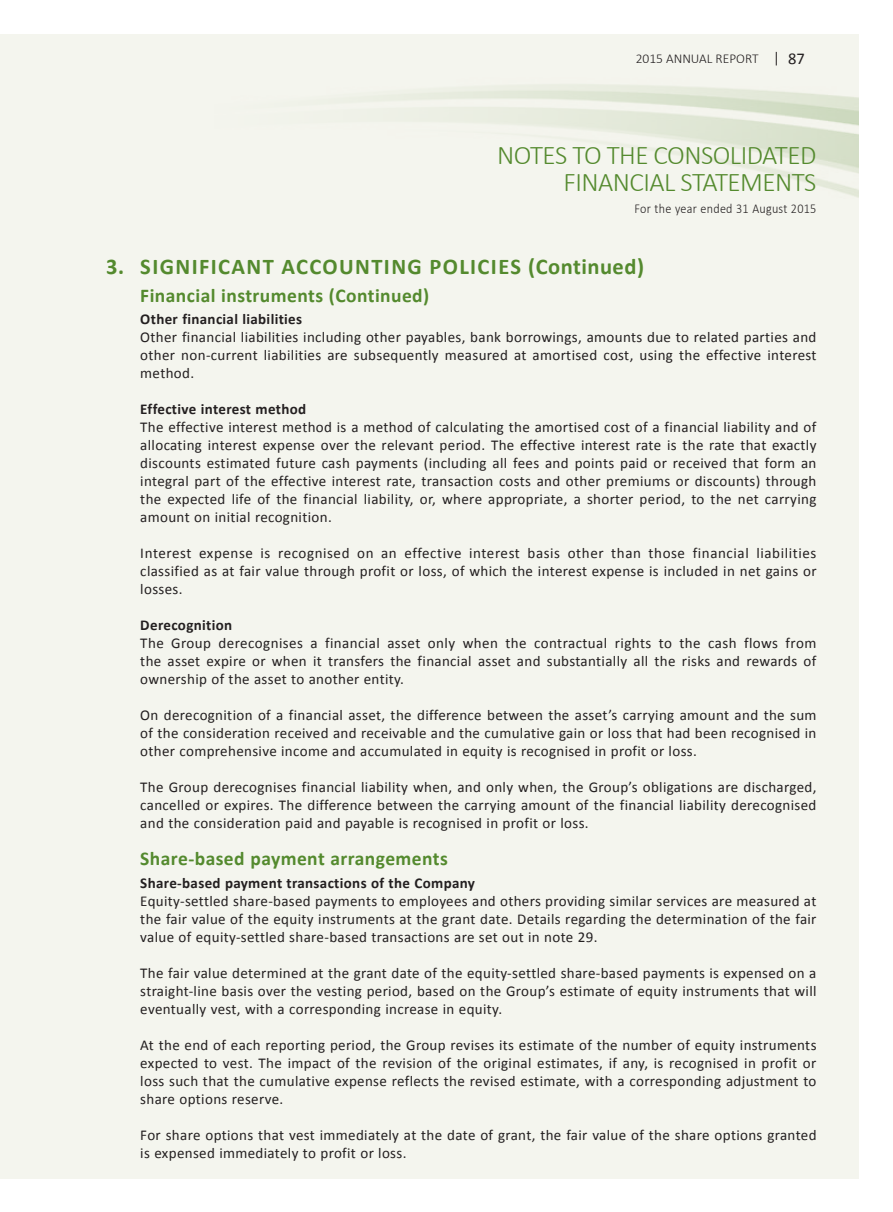
<style>
.page{position:relative;width:893px;height:1212px;background:#fff}
.page>*{position:absolute;margin:0;border:0;box-sizing:border-box;transform-origin:0 0}
.t1{font:300 27px/27px "Calibri";letter-spacing:-.02em;color:#548a2e;text-align:center}
.t2{font:700 22.5px "Calibri";letter-spacing:.06em;color:#548a2e}
.t3{font:700 19.5px "Calibri";letter-spacing:.02em;color:#548a2e}
.t4{font:16.5px "Calibri";color:#231f20}
.t5{font:15px/18px "Calibri";letter-spacing:.02em;color:#231f20;text-align:justify}
.t6{font:700 15px "Calibri";letter-spacing:.02em;color:#231f20}
.t7{font:300 13.5px "Calibri";letter-spacing:.015em;color:#231f20;scale:.9 1}
.t8{font:300 13.5px "Calibri";letter-spacing:.015em;color:#231f20}
</style>
<div class="page">
<svg style="left:776px;top:52px;width:1px;height:13px"></svg>
<p class="t8" style="left:636px;top:50px;width:124px">2015 Annual Report</p>
<p class="t4" style="left:788px;top:49px;width:18px">87</p>
<h1 class="t1" style="left:497px;top:141px;width:15px">NOTE</h1>
<h1 class="t1" style="left:555px;top:141px;width:263px">S TO THE CONSOLIDATE D<br>FINAN CIAL STATE MENTS</h1>
<p class="t7" style="left:634px;top:201px;width:204px">For the year ended 31 August 2015</p>
<h2 class="t2" style="left:106px;top:252px;width:539px">3. SIGNIFICANT ACCOUNTING POLICIES (Continued)</h2>
<h3 class="t3" style="left:140px;top:283px;width:290px">Financial instruments (Continued)</h3>
<p class="t6" style="left:140px;top:309px;width:163px">Other financial liabilities</p>
<p class="t5" style="left:140px;top:327px;width:678px">Other financial liabilities including other payables, bank borrowings, amounts due to related parties and other non-current liabilities are subsequently measured at amortised cost, using the effective interest method.</p>
<p class="t6" style="left:140px;top:399px;width:167px">Effective interest method</p>
<p class="t5" style="left:140px;top:417px;width:678px">The effective interest method is a method of calculating the amortised cost of a financial liability and of allocating interest expense over the relevant period. The effective interest rate is the rate that exactly discounts estimated future cash payments (including all fees and points paid or received that form an integral part of the effective interest rate, transaction costs and other premiums or discounts) through the expected life of the financial liability, or, where appropriate, a shorter period, to the net carrying amount on initial recognition.</p>
<p class="t5" style="left:140px;top:543px;width:678px">I nterest expense is recognised on an effective interest basis other than those financial liabilities classified as at fair value through profit or loss, of which the interest expense is included in net gains or losses.</p>
<p class="t6" style="left:140px;top:615px;width:93px">Derecognition</p>
<p class="t5" style="left:140px;top:633px;width:678px">The Group derecognises a financial asset only when the contractual rights to the cash flows from the asset expire or when it transfers the financial asset and substantially all the risks and rewards of ownership of the asset to another entity.</p>
<p class="t5" style="left:140px;top:705px;width:678px">On derecognition of a financial asset, the difference between the asset’s carrying amount and the sum of the consideration received and receivable and the cumulative gain or loss that had been recognised in other comprehensive income and accumulated in equity is recognised in profit or loss.</p>
<p class="t5" style="left:140px;top:777px;width:678px">The Group derecognises financial liability when, and only when, the Group’s obligations are discharged, cancelled or expires. The difference between the carrying amount of the financial liability derecognised and the consideration paid and payable is recognised in profit or loss.</p>
<h3 class="t3" style="left:140px;top:847px;width:309px">Share-based payment arrangements</h3>
<p class="t6" style="left:140px;top:873px;width:336px">Share-based payment transactions of the Company</p>
<p class="t5" style="left:140px;top:891px;width:678px">Equity-settled share-based payments to employees and others providing similar services are measured at the fair value of the equity instruments at the grant date. Details regarding the determination of the fair value of equity-settled share-based transactions are set out in note 29.</p>
<p class="t5" style="left:140px;top:963px;width:678px">The fair value determined at the grant date of the equity-settled share-based payments is expensed on a straight-line basis over the vesting period, based on the Group’s estimate of equity instruments that will eventually vest, with a corresponding increase in equity.</p>
<p class="t5" style="left:140px;top:1035px;width:678px">At the end of each reporting period, the Group revises its estimate of the number of equity instruments expected to vest. The impact of the revision of the original estimates, if any, is recognised in profit or loss such that the cumulative expense reflects the revised estimate, with a corresponding adjustment to share options reserve.</p>
<p class="t5" style="left:140px;top:1125px;width:678px">For share options that vest immediately at the date of grant, the fair value of the share options granted is expensed immediately to profit or loss.</p>
</div>
